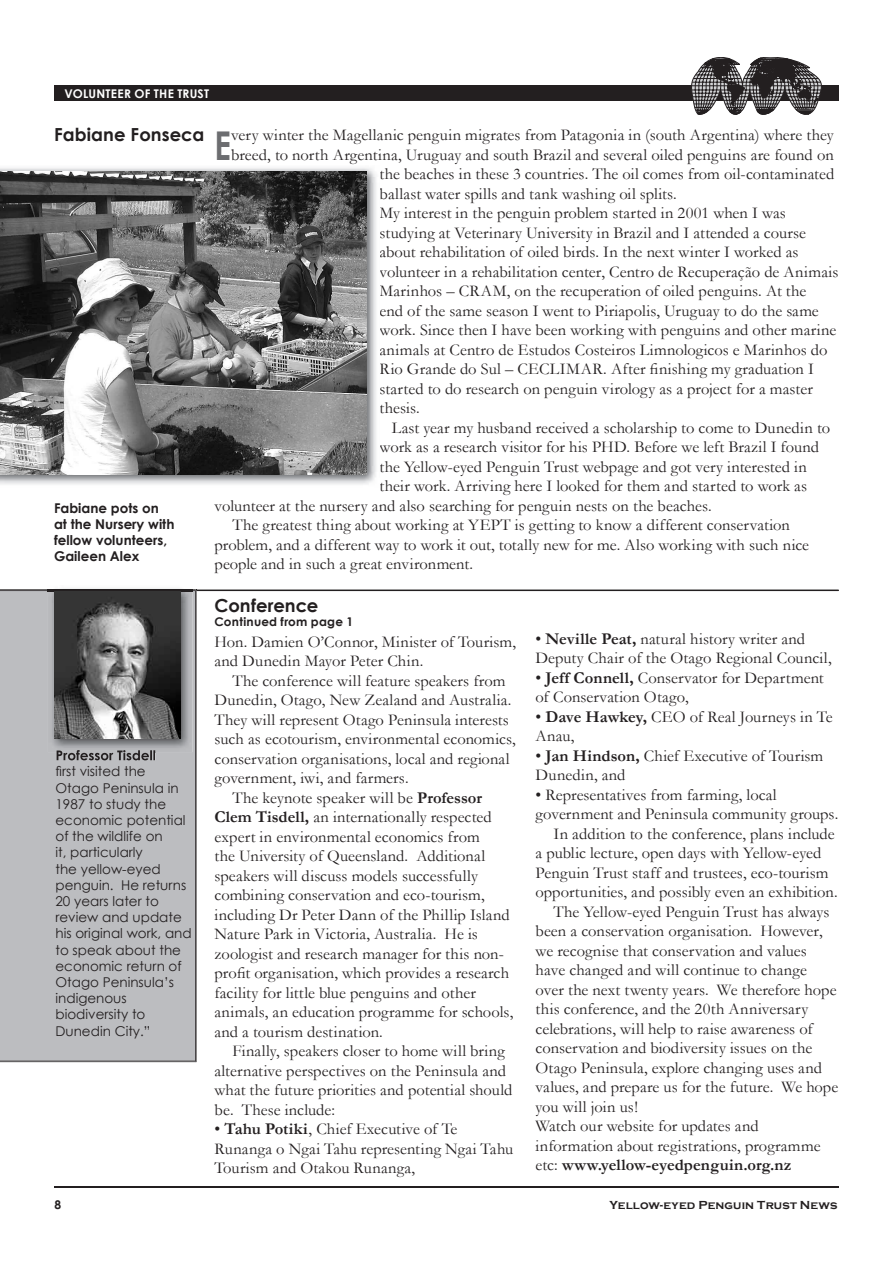
<style>
.page{position:relative;width:893px;height:1263px;background:#fff}
.page>*{position:absolute;margin:0;border:0;box-sizing:border-box;transform-origin:0 0}
.t1{font:700 39.6px "Century Gothic";color:#6c6d70;scale:.8 1}
.t2{font:700 18px "Century Gothic";letter-spacing:.005em;color:#231f20}
.t3{font:16.5px/19.5px "Garamond";letter-spacing:.005em;color:#231f20}
.t4{font:700 16.5px "Garamond";letter-spacing:.005em;color:#231f20}
.t5{font:13.5px/16.2px "Century Gothic";color:#231f20}
.t6{font:700 13.5px/16.2px "Century Gothic";color:#231f20}
.t7{font:700 12px "Copperplate Gothic";letter-spacing:.01em;color:#231f20}
.t8{font:700 12px "Century Gothic";letter-spacing:.02em;color:#fff}
.t9{font:700 12px "Century Gothic";letter-spacing:.02em;color:#231f20}
.s1{font-weight:700}
.s2{font-weight:400}
</style>
<div class="page">
<hr style="left:54px;top:1187px;width:785px;height:1px;background:#231f20">
<div style="left:54px;top:86px;width:785px;height:15px;background:#231f20"></div>
<svg style="left:691px;top:57px;width:131px;height:58px"></svg>
<img style="left:0;top:168px;width:376px;height:317px">
<img style="left:0;top:171px;width:366px;height:303px">
<svg style="left:0;top:589px;width:839px;height:2px"></svg>
<div style="left:0;top:590px;width:196px;height:471px;background:#bcbdc0"></div>
<svg style="left:57px;top:752px;width:98px;height:8px"></svg>
<img style="left:48px;top:589px;width:145px;height:163px">
<img style="left:57px;top:750px;width:98px;height:2px">
<img style="left:54px;top:591px;width:126px;height:147px">
<p class="t8" style="left:64px;top:86px;width:146px">VOLUNTEER OF THE TRUST</p>
<p class="t2" style="left:54px;top:123px;width:152px">Fabiane Fonseca</p>
<p class="t6" style="left:54px;top:499px;width:122px">Fabiane pots on at the Nursery with fellow volunteers,<br>Gaileen Alex</p>
<p class="t5" style="left:55px;top:763px;width:138px">first visited the<br>Otago Peninsula in<br>1987 to study the economic potential of the wildlife on<br>it, particularly<br>the yellow-eyed penguin. He returns<br>20 years later to review and update his original work, and to speak about the economic return of<br>Otago Peninsula’s indigenous biodiversity to<br>Dunedin City.”</p>
<h1 class="t1" style="left:214px;top:121px;width:22px">E</h1>
<p class="t3" style="left:231px;top:125px;width:604px">very winter the Magellanic penguin migrates from Patagonia in (south Argentina) where they</p>
<p class="t3" style="left:231px;top:145px;width:604px">breed, to north Argentina, Uruguay and south Brazil and several oiled penguins are found on</p>
<p class="t3" style="left:379px;top:164px;width:456px">the beaches in these 3 countries. The oil comes from oil-contaminated</p>
<p class="t3" style="left:379px;top:184px;width:299px">ballast water spills and tank washing oil splits.</p>
<p class="t3" style="left:379px;top:203px;width:408px">My interest in the penguin problem started in 2001 when I was</p>
<p class="t3" style="left:379px;top:223px;width:428px">studying at Veterinary University in Brazil and I attended a course</p>
<p class="t3" style="left:379px;top:242px;width:421px">about rehabilitation of oiled birds. In the next winter I worked as</p>
<p class="t3" style="left:379px;top:262px;width:460px">volunteer in a rehabilitation center, Centro de Recuperação de Animais</p>
<p class="t3" style="left:379px;top:281px;width:428px">Marinhos – CRAM, on the recuperation of oiled penguins. At the</p>
<p class="t3" style="left:379px;top:301px;width:441px">end of the same season I went to Piriapolis, Uruguay to do the same</p>
<p class="t3" style="left:379px;top:320px;width:458px">work. Since then I have been working with penguins and other marine</p>
<p class="t3" style="left:379px;top:340px;width:449px">animals at Centro de Estudos Costeiros Limnologicos e Marinhos do</p>
<p class="t3" style="left:379px;top:359px;width:436px">Rio Grande do Sul – CECLIMAR. After finishing my graduation I</p>
<p class="t3" style="left:379px;top:379px;width:435px">started to do research on penguin virology as a project for a master</p>
<p class="t3" style="left:379px;top:398px;width:42px">thesis.</p>
<p class="t3" style="left:392px;top:418px;width:440px">Last year my husband received a scholarship to come to Dunedin to</p>
<p class="t3" style="left:379px;top:437px;width:441px">work as a research visitor for his PHD. Before we left Brazil I found</p>
<p class="t3" style="left:379px;top:457px;width:429px">the Yellow-eyed Penguin Trust webpage and got very interested in</p>
<p class="t3" style="left:379px;top:476px;width:429px">their work. Arriving here I looked for them and started to work as</p>
<p class="t3" style="left:214px;top:496px;width:499px">volunteer at the nursery and also searching for penguin nests on the beaches.</p>
<p class="t3" style="left:232px;top:515px;width:559px">The greatest thing about working at YEPT is getting to know a different conservation</p>
<p class="t3" style="left:214px;top:535px;width:596px">problem, and a different way to work it out, totally new for me. Also working with such nice</p>
<p class="t3" style="left:214px;top:554px;width:260px">people and in such a great environment.</p>
<p class="t2" style="left:214px;top:594px;width:105px">Conference</p>
<p class="t9" style="left:214px;top:614px;width:140px">Continued from page 1</p>
<p class="t3" style="left:214px;top:632px;width:303px">Hon. Damien O’Connor, Minister of Tourism, and Dunedin Mayor Peter Chin.</p>
<p class="t3" style="left:232px;top:671px;width:274px">The conference will feature speakers from</p>
<p class="t3" style="left:214px;top:690px;width:298px">Dunedin, Otago, New Zealand and Australia.</p>
<p class="t3" style="left:214px;top:710px;width:296px">They will represent Otago Peninsula interests</p>
<p class="t3" style="left:214px;top:729px;width:303px">such as ecotourism, environmental economics,</p>
<p class="t3" style="left:214px;top:749px;width:297px">conservation organisations, local and regional</p>
<p class="t3" style="left:214px;top:768px;width:196px">government, iwi, and farmers.</p>
<p class="t3" style="left:232px;top:788px;width:251px">The keynote speaker will be <span class="s1">Professor</span></p>
<p class="t3" style="left:214px;top:807px;width:279px"><span class="s1">Clem Tisdell,</span> an internationally respected</p>
<p class="t3" style="left:214px;top:827px;width:267px">expert in environmental economics from</p>
<p class="t3" style="left:214px;top:846px;width:272px">the University of Queensland. Additional</p>
<p class="t3" style="left:214px;top:866px;width:265px">speakers will discuss models successfully</p>
<p class="t3" style="left:214px;top:885px;width:272px">combining conservation and eco-tourism,</p>
<p class="t3" style="left:214px;top:905px;width:297px">including Dr Peter Dann of the Phillip Island</p>
<p class="t3" style="left:214px;top:924px;width:265px">Nature Park in Victoria, Australia. He is</p>
<p class="t3" style="left:214px;top:944px;width:291px">zoologist and research manager for this non-</p>
<p class="t3" style="left:214px;top:963px;width:296px">profit organisation, which provides a research</p>
<p class="t3" style="left:214px;top:983px;width:263px">facility for little blue penguins and other</p>
<p class="t3" style="left:214px;top:1002px;width:300px">animals, an education programme for schools,</p>
<p class="t3" style="left:214px;top:1022px;width:170px">and a tourism destination.</p>
<p class="t3" style="left:232px;top:1041px;width:274px">Finally, speakers closer to home will bring</p>
<p class="t3" style="left:214px;top:1061px;width:293px">alternative perspectives on the Peninsula and</p>
<p class="t3" style="left:214px;top:1080px;width:299px">what the future priorities and potential should</p>
<p class="t3" style="left:214px;top:1100px;width:122px">be. These include:</p>
<p class="t3" style="left:214px;top:1119px;width:300px">• <span class="s1">Tahu Potiki</span>, Chief Executive of Te<br>Runanga o Ngai Tahu representing Ngai Tahu<br>Tourism and Otakou Runanga,</p>
<p class="t3" style="left:536px;top:629px;width:298px">• <span class="s1">Neville Peat,</span> natural history writer and<br>Deputy Chair of the Otago Regional Council,</p>
<p class="t3" style="left:536px;top:668px;width:290px">• <span class="s1">Jeff Connell,</span> Conservator for Department of Conservation Otago,</p>
<p class="t3" style="left:536px;top:707px;width:299px">• <span class="s1">Dave Hawkey,</span> CEO of Real Journeys in Te<br>Anau,</p>
<p class="t3" style="left:536px;top:746px;width:289px">• <span class="s1">Jan Hindson,</span> Chief Executive of Tourism<br>Dunedin, and</p>
<p class="t3" style="left:536px;top:785px;width:243px">• Representatives from farming, local</p>
<p class="t3" style="left:536px;top:804px;width:304px">government and Peninsula community groups.</p>
<p class="t3" style="left:554px;top:824px;width:283px">In addition to the conference, plans include</p>
<p class="t3" style="left:536px;top:843px;width:287px">a public lecture, open days with Yellow-eyed</p>
<p class="t3" style="left:536px;top:863px;width:294px">Penguin Trust staff and trustees, eco-tourism</p>
<p class="t3" style="left:536px;top:882px;width:304px">opportunities, and possibly even an exhibition.</p>
<p class="t3" style="left:554px;top:902px;width:277px">The Yellow-eyed Penguin Trust has always</p>
<p class="t3" style="left:536px;top:921px;width:289px">been a conservation organisation. However,</p>
<p class="t3" style="left:536px;top:941px;width:273px">we recognise that conservation and values</p>
<p class="t3" style="left:536px;top:960px;width:273px">have changed and will continue to change</p>
<p class="t3" style="left:536px;top:980px;width:303px">over the next twenty years. We therefore hope</p>
<p class="t3" style="left:536px;top:999px;width:274px">this conference, and the 20th Anniversary</p>
<p class="t3" style="left:536px;top:1019px;width:279px">celebrations, will help to raise awareness of</p>
<p class="t3" style="left:536px;top:1038px;width:278px">conservation and biodiversity issues on the</p>
<p class="t3" style="left:536px;top:1058px;width:288px">Otago Peninsula, explore changing uses and</p>
<p class="t3" style="left:536px;top:1077px;width:304px">values, and prepare us for the future. We hope</p>
<p class="t3" style="left:536px;top:1097px;width:104px">you will join us!</p>
<p class="t3" style="left:536px;top:1116px;width:225px">Watch our website for updates and</p>
<p class="t3" style="left:536px;top:1136px;width:286px">information about registrations, programme</p>
<p class="t4" style="left:536px;top:1155px;width:257px"><span class="s2">etc:</span> www.yellow-eyedpenguin.org.nz</p>
<p class="t9" style="left:54px;top:1197px;width:8px">8</p>
<p class="t7" style="left:609px;top:1198px;width:230px">Yellow-eyed Penguin Trust News</p>
</div>
